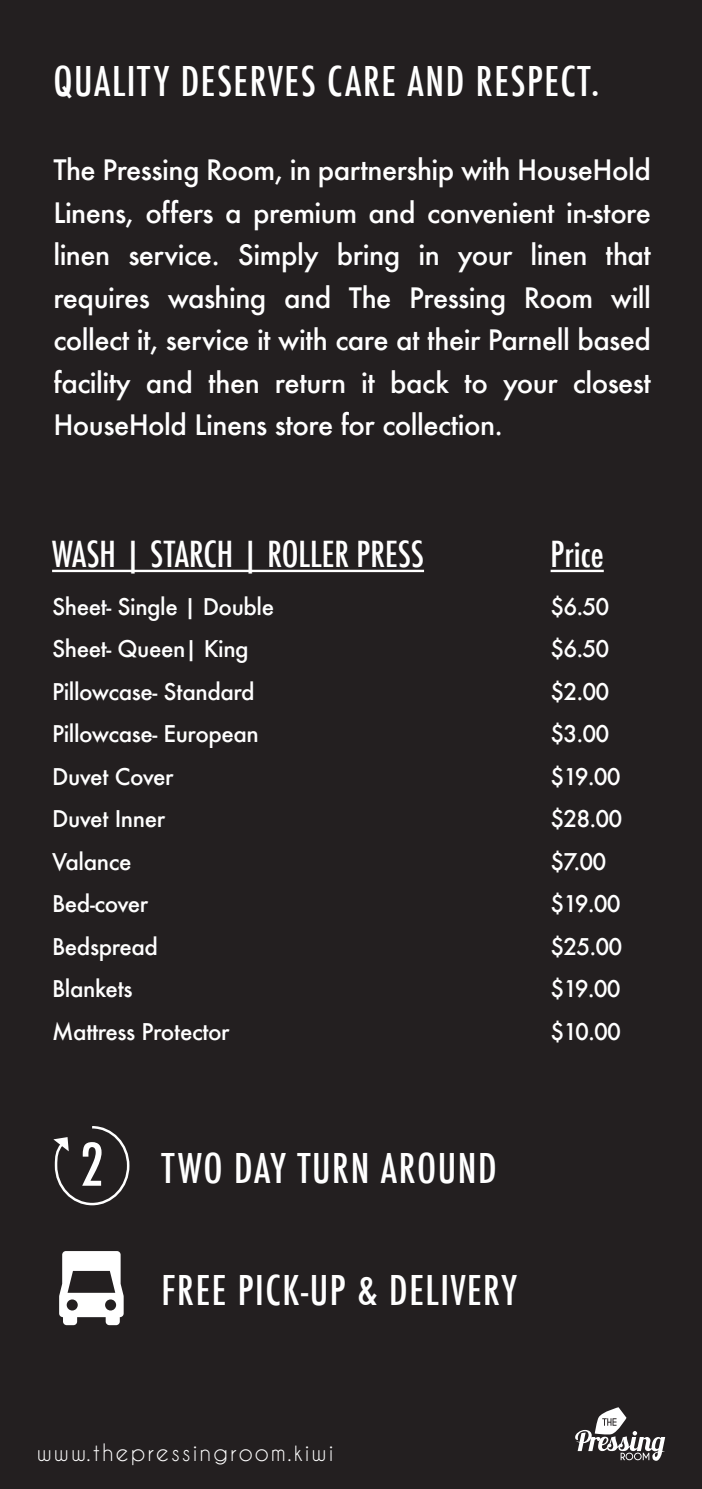
<style>
.page{position:relative;width:702px;height:1489px;background:#fff}
.page>*{position:absolute;margin:0;border:0;box-sizing:border-box;transform-origin:0 0}
.t1{font:500 condensed 57.25px "Futura";color:#fff}
.t2{font:500 condensed 40px "Futura";letter-spacing:.04em;color:#fff}
.t3{font:500 condensed 35px "Futura";color:#fff}
.t4{font:500 27.5px/42.5px "Futura";letter-spacing:-.02em;color:#fff;text-align:justify}
.t5{font:500 22.5px "Futura";letter-spacing:-.02em;color:#fff}
.t6{font:22.5px "Caviar Dreams";letter-spacing:.09em;color:#fff}
</style>
<div class="page">
<div style="left:0;top:0;width:702px;height:1488px;background:#231f20"></div>
<hr style="left:550px;top:569px;width:53px;height:3px;background:#fff">
<hr style="left:52px;top:569px;width:372px;height:3px;background:#fff">
<svg style="left:53px;top:1126px;width:77px;height:80px"></svg>
<svg style="left:59px;top:1251px;width:65px;height:73px"></svg>
<svg style="left:575px;top:1407px;width:90px;height:53px"></svg>
<p class="t2" style="left:53px;top:55px;width:547px">QUALITY DESERVES CARE AND RESPECT.</p>
<p class="t4" style="left:53px;top:148px;width:599px">The Pressing Room, in partnership with HouseHold Linens, offers a premium and convenient in-store linen service. Simply bring in your linen that requires washing and The Pressing Room will collect it, service it with care at their Parnell based facility and then return it back to your closest HouseHold Linens store for collection.</p>
<p class="t3" style="left:52px;top:532px;width:373px">WASH | STARCH | ROLLER PRESS</p>
<p class="t3" style="left:550px;top:532px;width:55px">Price</p>
<p class="t5" style="left:550px;top:591px;width:60px">$6.50</p>
<p class="t5" style="left:550px;top:633px;width:60px">$6.50</p>
<p class="t5" style="left:550px;top:676px;width:60px">$2.00</p>
<p class="t5" style="left:550px;top:718px;width:60px">$3.00</p>
<p class="t5" style="left:550px;top:761px;width:72px">$19.00</p>
<p class="t5" style="left:550px;top:803px;width:73px">$28.00</p>
<p class="t5" style="left:550px;top:846px;width:57px">$7.00</p>
<p class="t5" style="left:550px;top:888px;width:72px">$19.00</p>
<p class="t5" style="left:550px;top:931px;width:73px">$25.00</p>
<p class="t5" style="left:550px;top:973px;width:72px">$19.00</p>
<p class="t5" style="left:550px;top:1016px;width:72px">$10.00</p>
<p class="t5" style="left:52px;top:591px;width:223px">Sheet- Single | Double</p>
<p class="t5" style="left:52px;top:633px;width:198px">Sheet- Queen| King</p>
<p class="t5" style="left:52px;top:676px;width:204px">Pillowcase- Standard</p>
<p class="t5" style="left:52px;top:718px;width:208px">Pillowcase- European</p>
<p class="t5" style="left:52px;top:761px;width:123px">Duvet Cover</p>
<p class="t5" style="left:52px;top:803px;width:114px">Duvet Inner</p>
<p class="t5" style="left:52px;top:846px;width:81px">Valance</p>
<p class="t5" style="left:52px;top:888px;width:98px">Bed-cover</p>
<p class="t5" style="left:52px;top:931px;width:107px">Bedspread</p>
<p class="t5" style="left:52px;top:973px;width:82px">Blankets</p>
<p class="t5" style="left:52px;top:1016px;width:179px">Mattress Protector</p>
<p class="t1" style="left:80px;top:1127px;width:25px">2</p>
<p class="t2" style="left:162px;top:1142px;width:336px">TWO DAY TURN AROUND</p>
<p class="t2" style="left:162px;top:1264px;width:357px">FREE PICK-UP &amp; DELIVERY</p>
<p class="t6" style="left:37px;top:1438px;width:298px">www.thepressingroom.kiwi</p>
</div>
